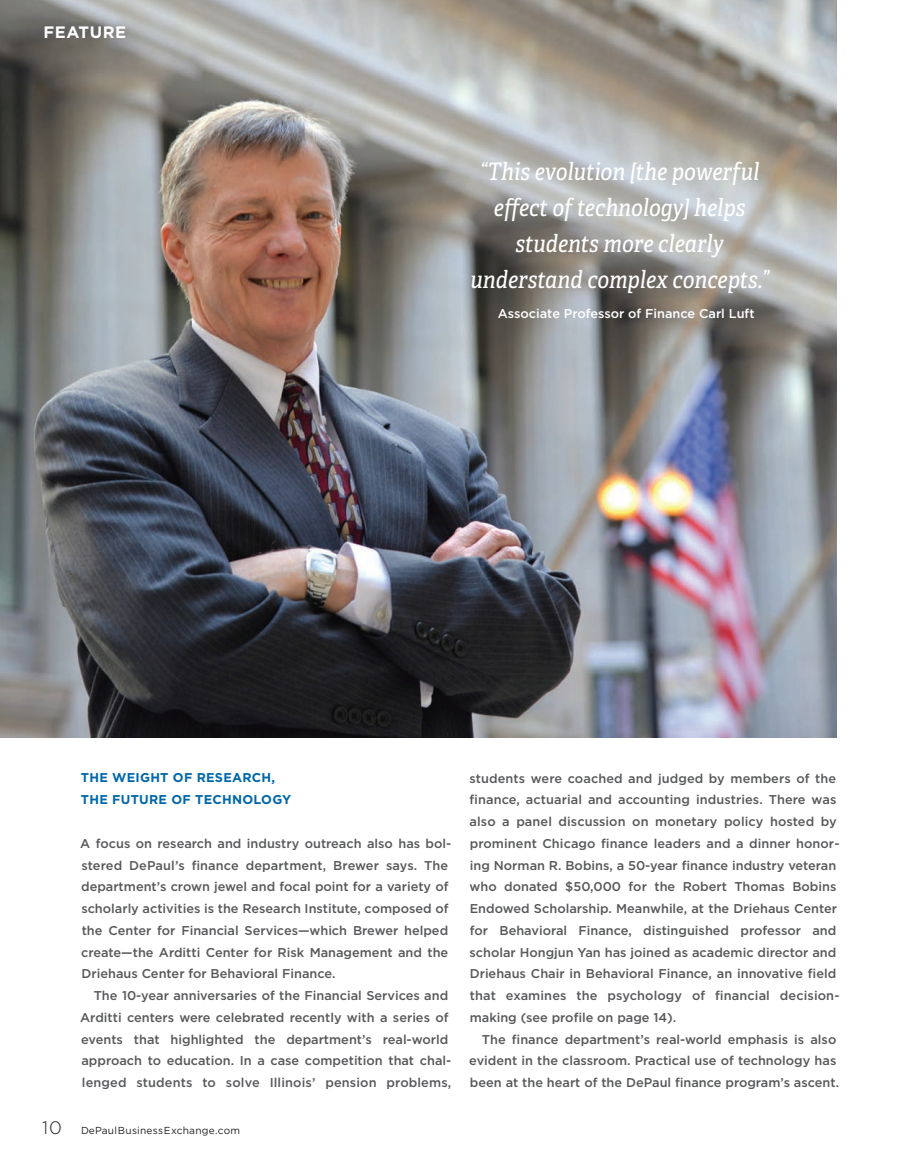
<style>
.page{position:relative;width:918px;height:1175px;background:#fff}
.page>*{position:absolute;margin:0;border:0;box-sizing:border-box;transform-origin:0 0}
.t1{font:italic 24px/36px "Adelle Condensed";letter-spacing:.01em;color:#fff;text-align:center}
.t2{font:700 16.5px "Gotham";letter-spacing:.03em;color:#fff}
.t3{font:500 12.75px/21.8px "Gotham";color:#57585a}
.t4{font:700 12.75px/21.8px "Gotham";letter-spacing:.02em;color:#0067aa}
.t5{font:500 12.75px "Gotham";color:#fff}
.t6{font:10.2px "Gotham";letter-spacing:.02em;color:#231f20}
.s1{font-weight:300;font-size:18px}
</style>
<div class="page">
<img style="left:0;top:0;width:837px;height:737px">
<p class="t2" style="left:44px;top:21px;width:84px">FEATURE</p>
<h1 class="t1" style="left:470px;top:152px;width:300px">“This evolution [the powerful effect of technology] helps students more clearly understand complex concepts.”</h1>
<p class="t5" style="left:498px;top:305px;width:258px">Associate Professor of Finance Carl Luft</p>
<p class="t4" style="left:81px;top:767px;width:212px">THE WEIGHT OF RESEARCH,<br>THE FUTURE OF TECHNOLOGY</p>
<p class="t3" style="left:80px;top:832px;width:373px">A focus on research and industry outreach also has bol&shy;stered DePaul’s finance department, Brewer says. The department’s crown jewel and focal point for a variety of scholarly activities is the Research Institute, composed of the Center for Financial Services—which Brewer helped create—the Arditti Center for Risk Management and the Driehaus Center for Behavioral Finance.</p>
<p class="t3" style="left:80px;top:984px;width:373px;text-indent:14px">The 10-year anniversaries of the Financial Services and Arditti centers were celebrated recently with a series of events that highlighted the department’s real-world approach to education. In a case competition that chal&shy;lenged students to solve Illinois’ pension problems,</p>
<p class="t6" style="left:42px;top:1124px;width:199px"><span class="s1">10</span> DePaulBusinessExchange.com</p>
<p class="t3" style="left:469px;top:767px;width:372px">students were coached and judged by members of the finance, actuarial and accounting industries. There was also a panel discussion on monetary policy hosted by prominent Chicago finance leaders and a dinner honor&shy;ing Norman R. Bobins, a 50-year finance industry veteran who donated $50,000 for the Robert Thomas Bobins Endowed Scholarship. Meanwhile, at the Driehaus Center for Behavioral Finance, distinguished professor and scholar Hongjun Yan has joined as academic director and Driehaus Chair in Behavioral Finance, an innovative field that examines the psychology of financial decision&shy;making (see profile on page 14).</p>
<p class="t3" style="left:469px;top:1028px;width:371px;text-indent:13px">The finance department’s real-world emphasis is also evident in the classroom. Practical use of technology has been at the heart of the DePaul finance program’s ascent.</p>
</div>
